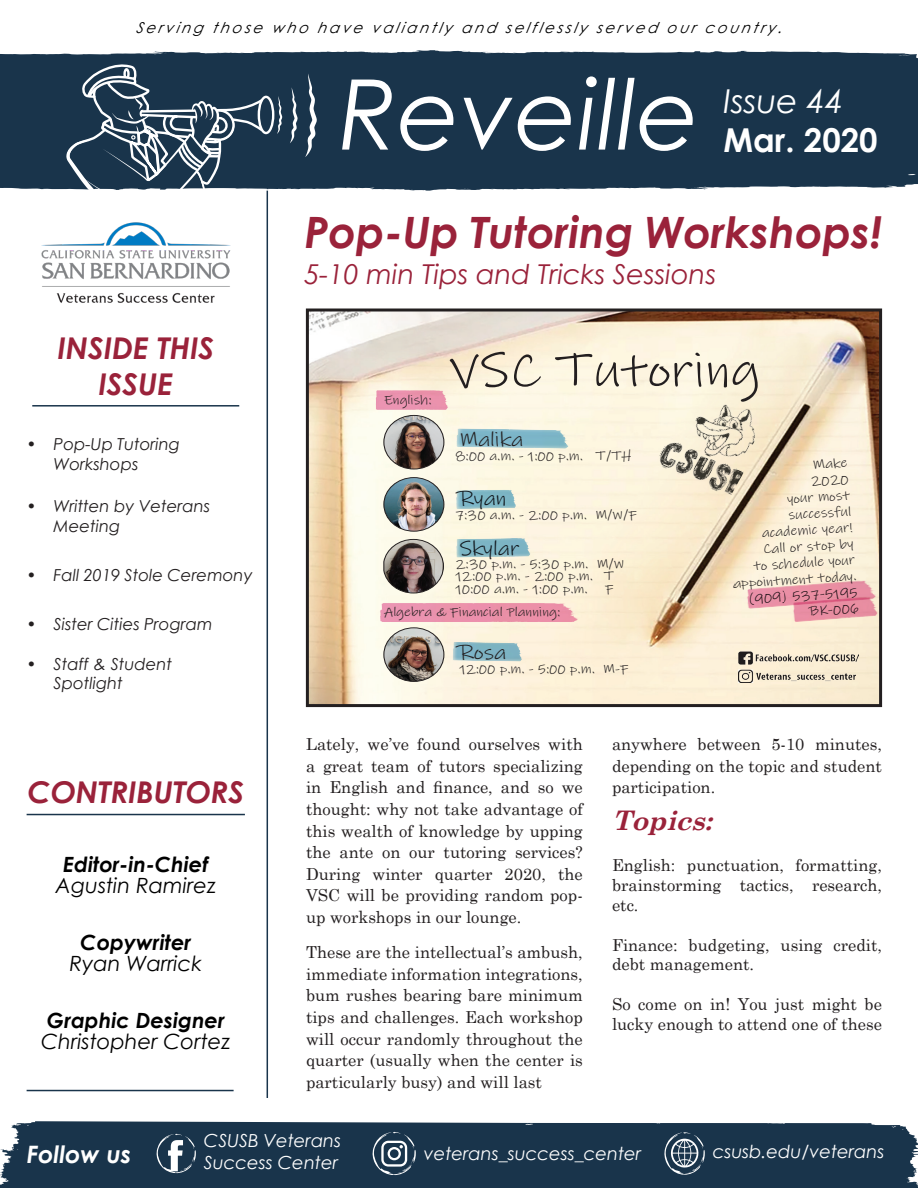
<style>
.page{position:relative;width:918px;height:1188px;background:#fff}
.page>*{position:absolute;margin:0;border:0;box-sizing:border-box;transform-origin:0 0}
.t1{font:italic 97.5px "Century Gothic";color:#fff}
.t2{font:48.75px "Ink Free";color:#231f20;scale:1.12 1}
.t3{font:italic 700 43.2px "Century Gothic";color:#9a223a}
.t4{font:700 33px "Century Gothic";color:#fff}
.t5{font:italic 33px "Century Gothic";color:#fff}
.t6{font:italic 700 30px "Century Gothic";color:#9a223a}
.t7{font:italic 27.45px "Century Gothic";color:#9a223a}
.t8{font:italic 700 27px "Century Schoolbook";color:#9a223a}
.t9{font:italic 700 24px "Century Gothic";color:#fff}
.t10{font:italic 21px "Century Gothic";color:#000}
.t11{font:italic 700 21px "Century Gothic";color:#000}
.t12{font:20.7px "Ink Free";color:#231f20;scale:1.12 1}
.t13{font:italic 18px "Century Gothic";color:#fff}
.t14{font:16.5px/21.6px "Century Schoolbook";color:#231f20;text-align:justify}
.t15{font:italic 16.5px/19.8px "Century Gothic";color:#231f20}
.t16{font:italic 15px "Century Gothic";color:#000}
.t17{font:13.5px/16.2px "Ink Free";color:#231f20;text-align:right;scale:1.12 1}
.t18{font:13.05px/12.5px "Ink Free";color:#231f20;scale:1.12 1}
</style>
<div class="page">
<div style="left:0;top:50px;width:918px;height:141px;background:#19344b"></div>
<div style="left:0;top:1121px;width:918px;height:67px;background:#19344b"></div>
<svg style="left:372px;top:1132px;width:44px;height:47px;background:#495e70"></svg>
<svg style="left:156px;top:1134px;width:40px;height:42px"></svg>
<svg style="left:664px;top:1132px;width:41px;height:46px;background:#4b6072"></svg>
<svg style="left:290px;top:87px;width:8px;height:56px"></svg>
<svg style="left:305px;top:73px;width:12px;height:84px"></svg>
<svg style="left:62px;top:62px;width:220px;height:188px"></svg>
<img style="left:41px;top:208px;width:204px;height:95px">
<hr style="left:32px;top:405px;width:207px;height:2px;background:#19344b">
<hr style="left:27px;top:1090px;width:207px;height:1px;background:#19344b">
<hr style="left:27px;top:814px;width:218px;height:1px;background:#19344b">
<hr style="left:267px;top:191px;width:1px;height:907px;background:#19344b">
<img style="left:310px;top:313px;width:568px;height:390px">
<div style="left:371px;top:382px;width:80px;height:34px;background:#fff;opacity:.5"></div>
<div style="left:367px;top:595px;width:219px;height:33px;background:#fff;opacity:.5"></div>
<svg style="left:455px;top:428px;width:115px;height:21px;background:#9ac5cf"></svg>
<img style="left:384px;top:415px;width:60px;height:54px">
<div style="left:384px;top:415px;width:60px;height:54px;border:1px solid #231f20;border-radius:50%"></div>
<img style="left:682px;top:393px;width:86px;height:77px">
<img style="left:655px;top:439px;width:89px;height:58px">
<img style="left:739px;top:652px;width:120px;height:31px">
<svg style="left:735px;top:571px;width:143px;height:59px;background:#f2c4c0"></svg>
<svg style="left:455px;top:489px;width:62px;height:20px"></svg>
<img style="left:384px;top:478px;width:60px;height:53px">
<div style="left:384px;top:477px;width:60px;height:55px;border:1px solid #231f20;border-radius:50%"></div>
<svg style="left:452px;top:642px;width:71px;height:20px"></svg>
<img style="left:384px;top:628px;width:60px;height:53px">
<div style="left:384px;top:627px;width:60px;height:55px;border:1px solid #231f20;border-radius:50%"></div>
<svg style="left:455px;top:537px;width:77px;height:21px;background:#9bc3ca"></svg>
<svg style="left:383px;top:539px;width:61px;height:55px;background:#8b817b"></svg>
<div style="left:306px;top:309px;width:576px;height:398px;border:3px solid #231f20"></div>
<p class="t16" style="left:136px;top:17px;width:653px">Serving those who have valiantly and selflessly served our country.</p>
<p class="t1" style="left:338px;top:46px;width:363px">Reveille</p>
<p class="t5" style="left:724px;top:78px;width:122px">Issue 44</p>
<p class="t4" style="left:724px;top:115px;width:156px">Mar. 2020</p>
<p class="t6" style="left:57px;top:325px;width:158px">INSIDE THIS</p>
<p class="t6" style="left:99px;top:361px;width:76px">ISSUE</p>
<p class="t15" style="left:54px;top:434px;width:128px;text-indent:-27px">• Pop-Up Tutoring<br>Workshops</p>
<p class="t15" style="left:54px;top:496px;width:158px;text-indent:-27px">• Written by Veterans<br>Meeting</p>
<p class="t15" style="left:27px;top:565px;width:227px">• Fall 2019 Stole Ceremony</p>
<p class="t15" style="left:27px;top:614px;width:187px">• Sister Cities Program</p>
<p class="t15" style="left:54px;top:654px;width:120px;text-indent:-27px">• Staff &amp; Student<br>Spotlight</p>
<p class="t6" style="left:27px;top:770px;width:218px">CONTRIBUTORS</p>
<p class="t11" style="left:63px;top:848px;width:146px">Editor-in-Chief</p>
<p class="t10" style="left:56px;top:871px;width:162px">Agustin Ramirez</p>
<p class="t11" style="left:80px;top:926px;width:112px">Copywriter</p>
<p class="t10" style="left:70px;top:949px;width:134px">Ryan Warrick</p>
<p class="t11" style="left:47px;top:1004px;width:180px">Graphic Designer</p>
<p class="t10" style="left:41px;top:1027px;width:191px">Christopher Cortez</p>
<p class="t3" style="left:304px;top:199px;width:579px">Pop-Up Tutoring Workshops!</p>
<p class="t7" style="left:304px;top:255px;width:413px">5-10 min Tips and Tricks Sessions</p>
<p class="t18" style="left:384px;top:394px;width:44px">English:</p>
<p class="t2" style="left:449px;top:342px;width:279px">VSC Tutoring</p>
<p class="t12" style="left:459px;top:427px;width:59px">Malika</p>
<p class="t18" style="left:455px;top:450px;width:159px">8:00 a.m. - 1:00 p.m. T/TH</p>
<p class="t12" style="left:459px;top:487px;width:44px">Ryan</p>
<p class="t18" style="left:455px;top:509px;width:164px">7:30 a.m. - 2:00 p.m. M/W/F</p>
<p class="t12" style="left:459px;top:536px;width:55px">Skylar</p>
<p class="t18" style="left:455px;top:558px;width:152px">2:30 p.m. - 5:30 p.m. M/W<br>12:00 p.m. - 2:00 p.m. T<br>10:00 a.m. - 1:00 p.m.</p>
<p class="t18" style="left:605px;top:583px;width:9px">F</p>
<p class="t18" style="left:384px;top:606px;width:159px">Algebra &amp; Financial Planning:</p>
<p class="t12" style="left:459px;top:640px;width:43px">Rosa</p>
<p class="t18" style="left:459px;top:663px;width:153px">12:00 p.m. - 5:00 p.m. M-F</p>
<p class="t17" style="left:725px;top:463px;width:112px;rotate:-4deg">Make<br>2020<br>your most successful<br>academic year!<br>Call or stop by<br>to schedule your appointment today. (909) 537-5195<br>BK-006</p>
<p class="t14" style="left:306px;top:732px;width:278px">Lately, we’ve found ourselves with a great team of tutors specializing in English and finance, and so we thought: why not take advantage of this wealth of knowledge by upping the ante on our tutoring services?<br>During winter quarter 2020, the VSC will be providing random pop&shy;up workshops in our lounge.</p>
<p class="t14" style="left:306px;top:940px;width:278px">These are the intellectual’s ambush, immediate information integrations, bum rushes bearing bare minimum tips and challenges. Each workshop will occur randomly throughout the quarter (usually when the center is particularly busy) and will last</p>
<p class="t14" style="left:612px;top:732px;width:271px">anywhere between 5-10 minutes, depending on the topic and student participation.</p>
<p class="t8" style="left:612px;top:799px;width:111px">Topics:</p>
<p class="t14" style="left:612px;top:854px;width:272px;line-height:19.8px">English: punctuation, formatting, brainstorming tactics, research, etc.</p>
<p class="t14" style="left:612px;top:933px;width:272px;line-height:19.8px">Finance: budgeting, using credit, debt management.</p>
<p class="t14" style="left:612px;top:993px;width:272px;line-height:19.8px">So come on in! You just might be lucky enough to attend one of these</p>
<p class="t13" style="left:204px;top:1128px;width:139px">CSUSB Veterans</p>
<p class="t13" style="left:204px;top:1150px;width:136px">Success Center</p>
<p class="t9" style="left:27px;top:1136px;width:106px">Follow us</p>
<p class="t13" style="left:424px;top:1141px;width:219px">veterans_success_center</p>
<p class="t13" style="left:713px;top:1139px;width:173px">csusb.edu/veterans</p>
</div>
